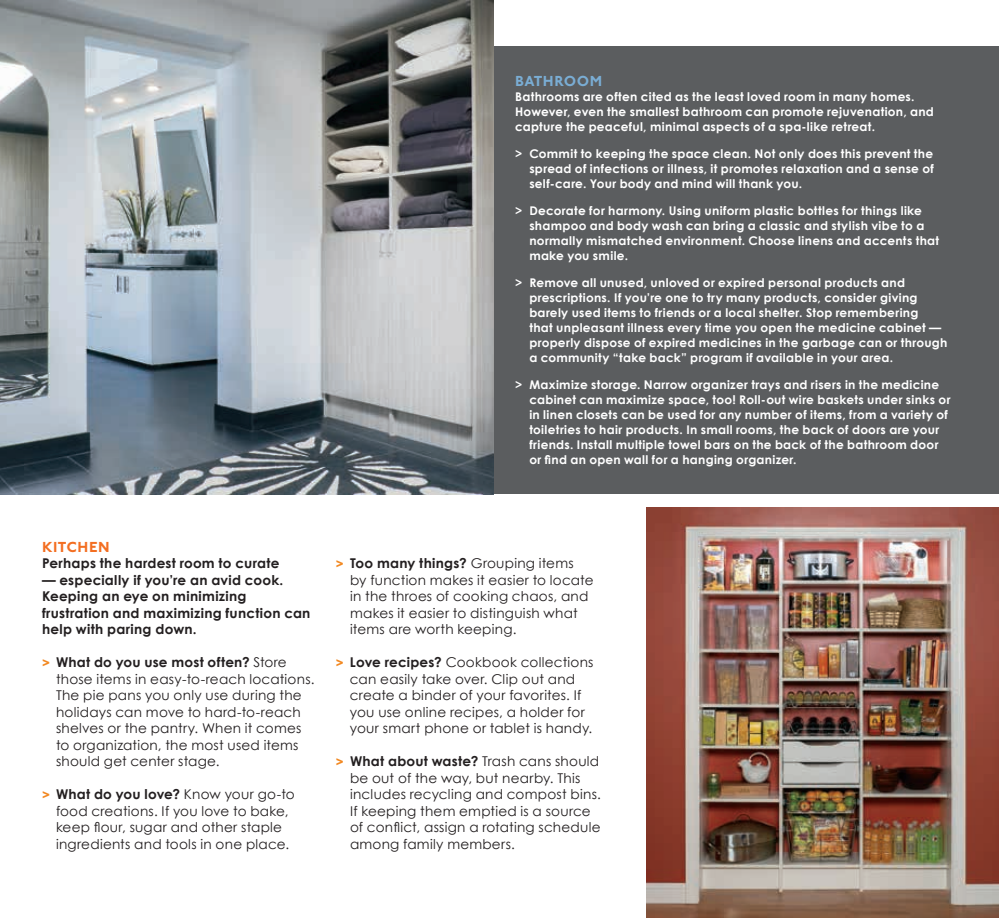
<style>
.page{position:relative;width:999px;height:918px;background:#fff}
.page>*{position:absolute;margin:0;border:0;box-sizing:border-box;transform-origin:0 0}
.t1{font:700 15px "Johnston ITC";letter-spacing:.02em;color:#7aadd4}
.t2{font:700 15px "Johnston ITC";letter-spacing:.035em;color:#f36e21}
.t3{font:13.5px/16.5px "Century Gothic";letter-spacing:.015em;color:#231f20}
.t4{font:700 13.5px/16.5px "Century Gothic";letter-spacing:.02em;color:#231f20}
.t5{font:700 12px/15px "Century Gothic";letter-spacing:.02em;color:#fff}
.s1{font-family:"Johnston ITC";font-weight:700;color:#f28821}
.s2{font-weight:700}
</style>
<div class="page">
<div style="left:0;top:46px;width:998px;height:448px;background:#5b5d5f"></div>
<img style="left:646px;top:508px;width:353px;height:410px">
<img style="left:0;top:0;width:494px;height:494px">
<p class="t1" style="left:515px;top:71px;width:89px">BATHROOM</p>
<p class="t5" style="left:515px;top:88px;width:420px">Bathrooms are often cited as the least loved room in many homes.<br>However, even the smallest bathroom can promote rejuvenation, and capture the peaceful, minimal aspects of a spa-like retreat.</p>
<p class="t5" style="left:529px;top:145px;width:406px;text-align:justify;text-indent:-14px">&gt; Commit to keeping the space clean. Not only does this prevent the spread of infections or illness, it promotes relaxation and a sense of self-care. Your body and mind will thank you.</p>
<p class="t5" style="left:529px;top:202px;width:411px;text-indent:-14px">&gt; Decorate for harmony. Using uniform plastic bottles for things like shampoo and body wash can bring a classic and stylish vibe to a normally mismatched environment. Choose linens and accents that make you smile.</p>
<p class="t5" style="left:529px;top:274px;width:420px;text-indent:-14px">&gt; Remove all unused, unloved or expired personal products and prescriptions. If you’re one to try many products, consider giving barely used items to friends or a local shelter. Stop remembering<br>that unpleasant illness every time you open the medicine cabinet — properly dispose of expired medicines in the garbage can or through a community “take back” program if available in your area.</p>
<p class="t5" style="left:529px;top:376px;width:423px;text-indent:-14px">&gt; Maximize storage. Narrow organizer trays and risers in the medicine cabinet can maximize space, too! Roll-out wire baskets under sinks or in linen closets can be used for any number of items, from a variety of toiletries to hair products. In small rooms, the back of doors are your friends. Install multiple towel bars on the back of the bathroom door or find an open wall for a hanging organizer.</p>
<p class="t2" style="left:42px;top:538px;width:69px">KITCHEN</p>
<p class="t4" style="left:42px;top:555px;width:239px">Perhaps the hardest room to curate</p>
<p class="t4" style="left:42px;top:571px;width:270px">— especially if you’re an avid cook.<br>Keeping an eye on minimizing frustration and maximizing function can help with paring down.</p>
<p class="t3" style="left:56px;top:654px;width:260px;text-indent:-14px"><span class="s1">&gt;</span> <span class="s2">What do you use most often?</span> Store those items in easy-to-reach locations.<br>The pie pans you only use during the holidays can move to hard-to-reach shelves or the pantry. When it comes to organization, the most used items should get center stage.</p>
<p class="t3" style="left:56px;top:786px;width:240px;text-indent:-14px"><span class="s1">&gt;</span> <span class="s2">What do you love?</span> Know your go-to food creations. If you love to bake, keep flour, sugar and other staple ingredients and tools in one place.</p>
<p class="t3" style="left:350px;top:555px;width:245px;text-indent:-14px"><span class="s1">&gt;</span> <span class="s2">Too many things?</span> Grouping items<br>by function makes it easier to locate in the throes of cooking chaos, and makes it easier to distinguish what items are worth keeping.</p>
<p class="t3" style="left:350px;top:654px;width:245px;text-indent:-14px"><span class="s1">&gt;</span> <span class="s2">Love recipes?</span> Cookbook collections can easily take over. Clip out and create a binder of your favorites. If you use online recipes, a holder for your smart phone or tablet is handy.</p>
<p class="t3" style="left:350px;top:753px;width:252px;text-indent:-14px"><span class="s1">&gt;</span> <span class="s2">What about waste?</span> Trash cans should be out of the way, but nearby. This includes recycling and compost bins.<br>If keeping them emptied is a source of conflict, assign a rotating schedule among family members.</p>
</div>
